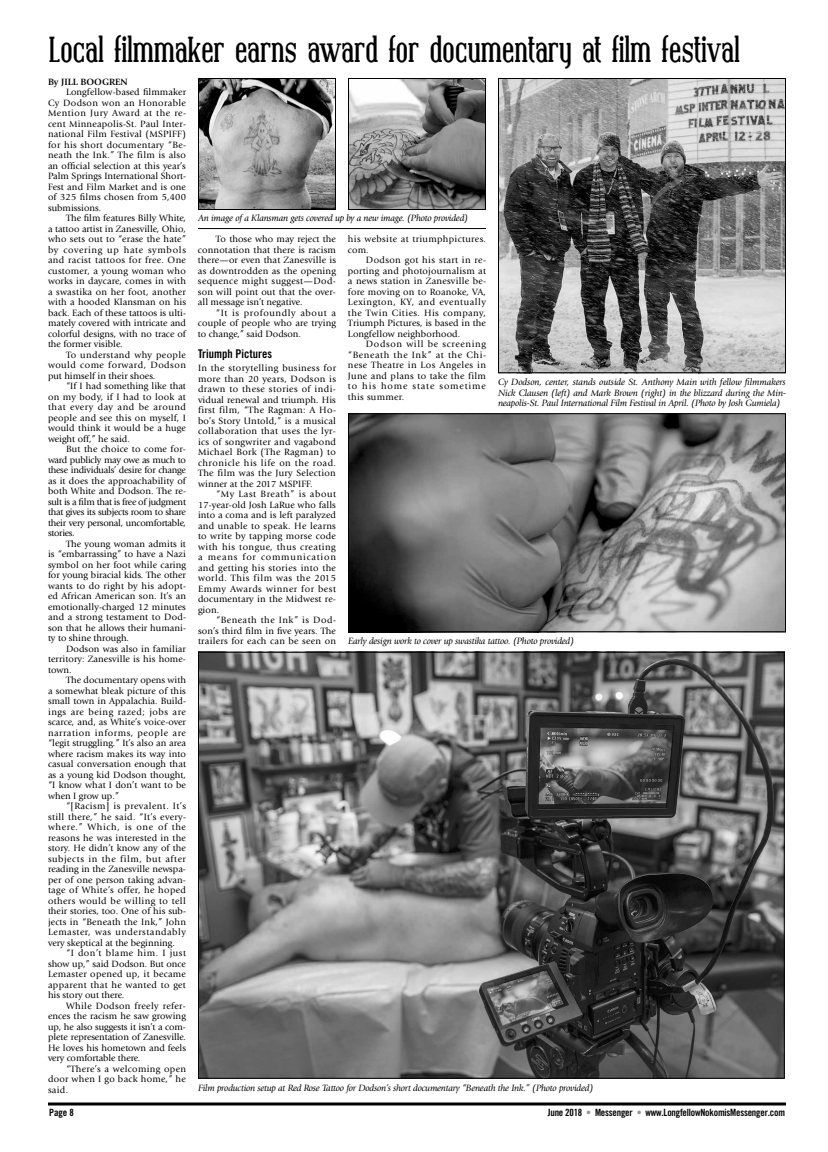
<style>
.page{position:relative;width:828px;height:1152px;background:#fff}
.page>*{position:absolute;margin:0;border:0;box-sizing:border-box;transform-origin:0 0}
.t1{font:700 36px "Covington Cond";letter-spacing:-.03em;color:#000}
.t2{font:12px "Trade Gothic LT Std Bd Cn 20";color:#000}
.t3{font:10px "Trade Gothic LT Std Bd Cn 20";letter-spacing:-.02em;color:#000}
.t4{font:9.5px/10.5px "Giovanni Std";letter-spacing:.01em;color:#000;text-align:justify}
.t5{font:italic 9.5px/10.5px "Giovanni Std";letter-spacing:-.02em;color:#000;text-align:justify}
.t6{font:9.5px/10.5px "Giovanni Std";letter-spacing:.035em;color:#000}
.t7{font:700 9.5px "Giovanni Std";color:#000}
.s1{color:#939598}
</style>
<div class="page">
<svg style="left:48px;top:1102px;width:738px;height:4px"></svg>
<img style="left:350px;top:415px;width:434px;height:215px">
<div style="left:348px;top:413px;width:438px;height:219px;border:1px solid #000"></div>
<img style="left:200px;top:80px;width:134px;height:128px">
<div style="left:198px;top:78px;width:138px;height:132px;border:1px solid #000"></div>
<img style="left:350px;top:80px;width:134px;height:128px">
<div style="left:348px;top:78px;width:138px;height:132px;border:1px solid #000"></div>
<img style="left:500px;top:80px;width:284px;height:291px">
<div style="left:498px;top:78px;width:288px;height:295px;border:1px solid #000"></div>
<img style="left:200px;top:654px;width:583px;height:423px">
<hr style="left:198px;top:228px;width:288px;height:1px;background:#000">
<h1 class="t1" style="left:48px;top:32px;width:694px">Local filmmaker earns award for documentary at film festival</h1>
<p class="t7" style="left:48px;top:76px;width:81px">By JILL BOOGREN</p>
<p class="t4" style="left:48px;top:87px;width:140px;text-indent:18px">Longfellow-based filmmaker Cy Dodson won an Honorable Mention Jury Award at the re&shy;cent Minneapolis-St. Paul Inter&shy;national Film Festival (MSPIFF) for his short documentary “Be&shy;neath the Ink.” The film is also an official selection at this year’s Palm Springs International Short-Fest and Film Market and is one of 325 films chosen from 5,400 submissions.</p>
<p class="t4" style="left:48px;top:213px;width:140px;text-indent:18px">The film features Billy White, a tattoo artist in Zanesville, Ohio, who sets out to “erase the hate” by covering up hate symbols and racist tattoos for free. One customer, a young woman who works in daycare, comes in with a swastika on her foot, another with a hooded Klansman on his back. Each of these tattoos is ulti&shy;mately covered with intricate and colorful designs, with no trace of the former visible.</p>
<p class="t4" style="left:48px;top:350px;width:139px;text-indent:18px">To understand why people would come forward, Dodson put himself in their shoes.</p>
<p class="t4" style="left:48px;top:381px;width:140px;text-indent:18px">“If I had something like that on my body, if I had to look at that every day and be around people and see this on myself, I would think it would be a huge weight off,” he said.</p>
<p class="t4" style="left:48px;top:444px;width:140px;text-indent:18px">But the choice to come for&shy;ward publicly may owe as much to these individuals’ desire for change as it does the approachability of both White and Dodson. The re&shy;sult is a film that is free of judgment that gives its subjects room to share their very personal, uncomfortable, stories.</p>
<p class="t4" style="left:48px;top:539px;width:140px;text-indent:18px">The young woman admits it is “embarrassing” to have a Nazi symbol on her foot while caring for young biracial kids. The other wants to do right by his adopt&shy;ed African American son. It’s an emotionally-charged 12 minutes and a strong testament to Dod&shy;son that he allows their humani&shy;ty to shine through.</p>
<p class="t4" style="left:48px;top:644px;width:140px;text-indent:18px">Dodson was also in familiar territory: Zanesville is his home&shy;town.</p>
<p class="t4" style="left:48px;top:675px;width:140px;text-indent:18px">The documentary opens with a somewhat bleak picture of this small town in Appalachia. Build&shy;ings are being razed; jobs are scarce, and, as White’s voice-over narration informs, people are “legit struggling.” It’s also an area where racism makes its way into casual conversation enough that as a young kid Dodson thought, “I know what I don’t want to be when I grow up.”</p>
<p class="t4" style="left:48px;top:801px;width:140px;text-indent:18px">“[Racism] is prevalent. It’s still there,” he said. “It’s every&shy;where.” Which, is one of the reasons he was interested in the story. He didn’t know any of the subjects in the film, but after reading in the Zanesville newspa&shy;per of one person taking advan&shy;tage of White’s offer, he hoped others would be willing to tell their stories, too. One of his sub&shy;jects in “Beneath the Ink,” John Lemaster, was understandably very skeptical at the beginning.</p>
<p class="t4" style="left:48px;top:948px;width:140px;text-indent:18px">“I don’t blame him. I just show up,” said Dodson. But once Lemaster opened up, it became apparent that he wanted to get his story out there.</p>
<p class="t4" style="left:48px;top:1001px;width:140px;text-indent:18px">While Dodson freely refer&shy;ences the racism he saw growing up, he also suggests it isn’t a com&shy;plete representation of Zanesville.<br>He loves his hometown and feels very comfortable there.</p>
<p class="t4" style="left:48px;top:1063px;width:140px;text-indent:18px">“There’s a welcoming open door when I go back home,” he said.</p>
<p class="t5" style="left:198px;top:213px;width:272px">An image of a Klansman gets covered up by a new image. (Photo provided)</p>
<p class="t4" style="left:198px;top:234px;width:140px;text-indent:18px">To those who may reject the connotation that there is racism there—or even that Zanesville is as downtrodden as the opening sequence might suggest—Dod&shy;son will point out that the over&shy;all message isn’t negative.</p>
<p class="t4" style="left:198px;top:307px;width:140px;text-indent:18px">“It is profoundly about a couple of people who are trying to change,” said Dodson.</p>
<p class="t2" style="left:198px;top:346px;width:76px">Triumph Pictures</p>
<p class="t4" style="left:198px;top:363px;width:140px">In the storytelling business for more than 20 years, Dodson is drawn to these stories of indi&shy;vidual renewal and triumph. His first film, “The Ragman: A Ho&shy;bo’s Story Untold,” is a musical collaboration that uses the lyr&shy;ics of songwriter and vagabond Michael Bork (The Ragman) to chronicle his life on the road.<br>The film was the Jury Selection winner at the 2017 MSPIFF.</p>
<p class="t4" style="left:198px;top:489px;width:140px;text-indent:18px">“My Last Breath” is about 17-year-old Josh LaRue who falls into a coma and is left paralyzed and unable to speak. He learns to write by tapping morse code with his tongue, thus creating a means for communication and getting his stories into the world. This film was the 2015<br>Emmy Awards winner for best documentary in the Midwest re&shy;gion.</p>
<p class="t4" style="left:198px;top:615px;width:140px;text-indent:18px">“Beneath the Ink” is Dod&shy;son’s third film in five years. The trailers for each can be seen on</p>
<p class="t6" style="left:348px;top:234px;width:139px">his website at triumphpictures. com.</p>
<p class="t4" style="left:348px;top:255px;width:140px;text-indent:18px">Dodson got his start in re&shy;porting and photojournalism at a news station in Zanesville be&shy;fore moving on to Roanoke, VA, Lexington, KY, and eventually the Twin Cities. His company, Triumph Pictures, is based in the Longfellow neighborhood.</p>
<p class="t4" style="left:348px;top:339px;width:140px;text-indent:18px">Dodson will be screening “Beneath the Ink” at the Chi&shy;nese Theatre in Los Angeles in June and plans to take the film to his home state sometime this summer.</p>
<p class="t5" style="left:498px;top:377px;width:290px">Cy Dodson, center, stands outside St. Anthony Main with fellow filmmakers Nick Clausen (left) and Mark Brown (right) in the blizzard during the Min&shy;neapolis-St. Paul International Film Festival in April. (Photo by Josh Gumiela)</p>
<p class="t5" style="left:348px;top:636px;width:228px">Early design work to cover up swastika tattoo. (Photo provided)</p>
<p class="t5" style="left:198px;top:1082px;width:397px">Film production setup at Red Rose Tattoo for Dodson’s short documentary “Beneath the Ink.” (Photo provided)</p>
<p class="t3" style="left:49px;top:1107px;width:26px">Page 8</p>
<p class="t3" style="left:548px;top:1107px;width:239px">June 2018 <span class="s1">•</span> Messenger <span class="s1">•</span> www.LongfellowNokomisMessenger.com</p>
</div>
